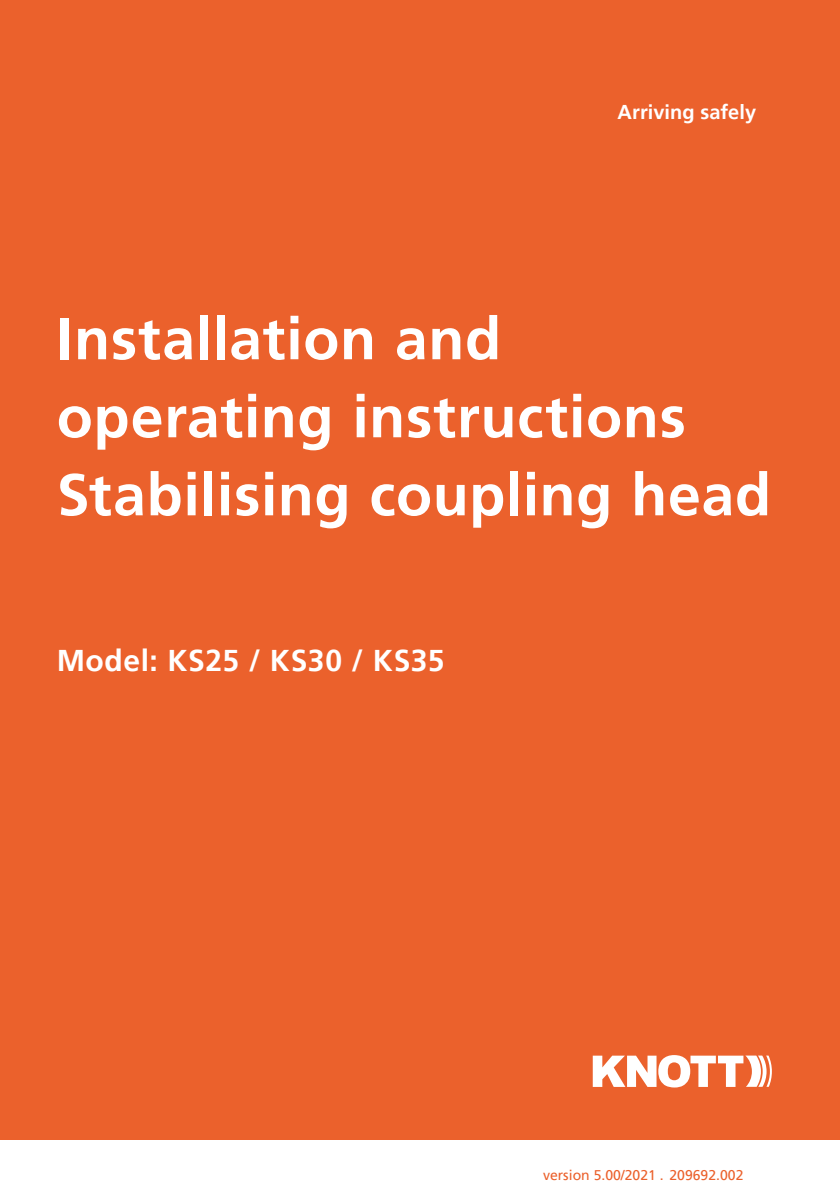
<style>
.page{position:relative;width:840px;height:1191px;background:#fff}
.page>*{position:absolute;margin:0;border:0;box-sizing:border-box;transform-origin:0 0}
.TITEL_-_Headline{font:700 59px "Frutiger LT Pro";letter-spacing:.01em;color:#fff}
.Headlines_weiss{font:700 30px "Frutiger LT Pro";letter-spacing:.02em;color:#fff}
.Headlines_weiss-2{font:700 20px "Frutiger LT Pro";color:#fff}
.Fliestext_weiß{font:14px "Frutiger LT Pro";color:#eb612c}
</style>
<div class="page">
<div style="left:0;top:0;width:839px;height:1139px;background:#eb612c"></div>
<svg style="left:592px;top:1055px;width:179px;height:32px"></svg>
<p class="Headlines_weiss-2" style="left:617px;top:100px;width:140px">Arriving safely</p>
<p class="TITEL_-_Headline" style="left:57px;top:303px;width:446px">Installation and</p>
<p class="TITEL_-_Headline" style="left:57px;top:381px;width:630px">operating instructions</p>
<p class="TITEL_-_Headline" style="left:57px;top:459px;width:715px">Stabilising coupling head</p>
<p class="Headlines_weiss" style="left:57px;top:643px;width:389px">Model: KS25 / KS30 / KS35</p>
<p class="Fliestext_weiß" style="left:542px;top:1166px;width:202px">version 5.00/2021 . 209692.002</p>
</div>
